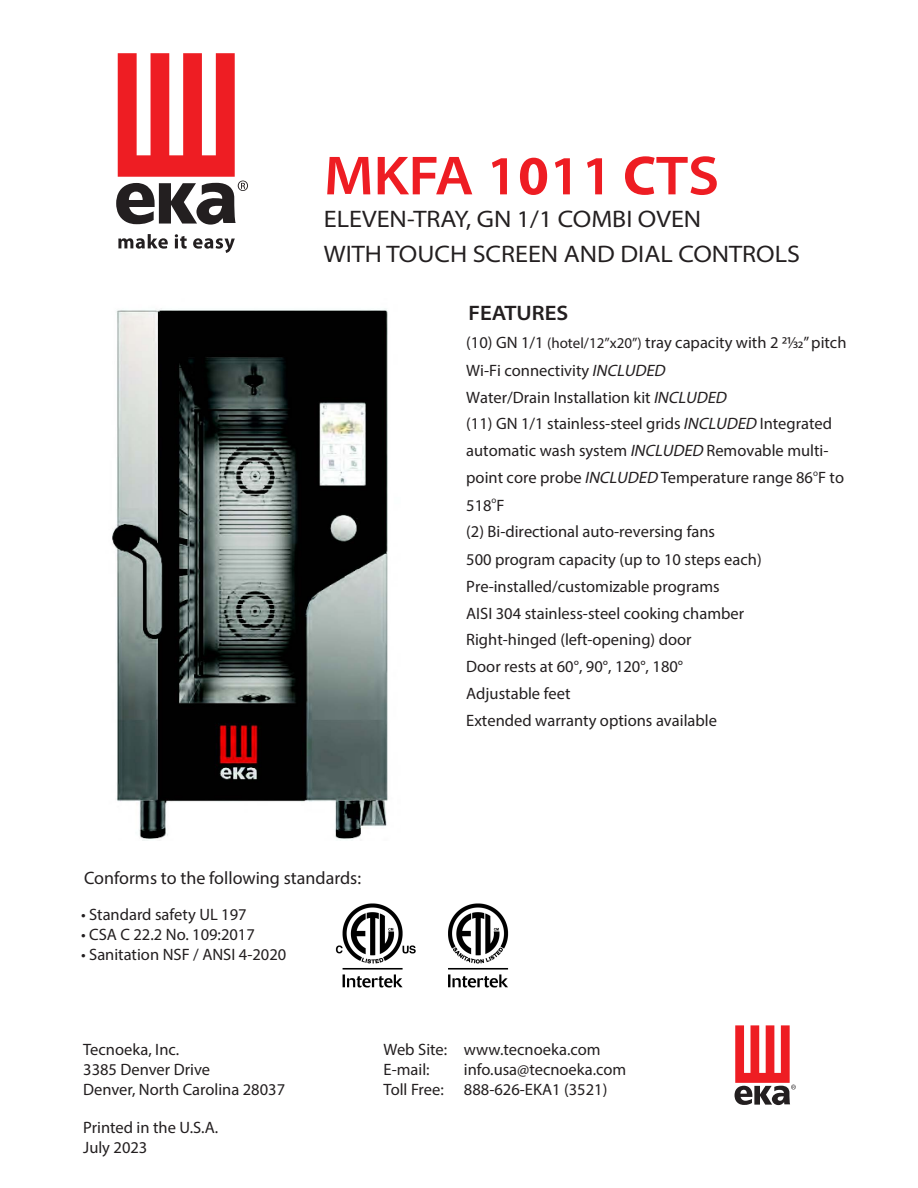
<style>
.page{position:relative;width:918px;height:1188px;background:#fff}
.page>*{position:absolute;margin:0;border:0;box-sizing:border-box;transform-origin:0 0}
.t1{font:600 semi-expanded 55.5px "Myriad Pro";color:#ee1d23}
.t2{font:semi-expanded 24px/34.5px "Myriad Pro";color:#231f20}
.t3{font:600 semi-expanded 21px "Myriad Pro";color:#231f20}
.t4{font:18px "Myriad Pro";color:#231f20}
.t5{font:16.5px/27px "Myriad Pro";color:#231f20}
.t6{font:9px "Myriad Pro";color:#231f20}
.s1{font-weight:700;font-stretch:normal}
.s2{font-size:15px}
.s3{font-style:italic}
</style>
<div class="page">
<svg style="left:116px;top:53px;width:132px;height:172px"></svg>
<svg style="left:118px;top:234px;width:50px;height:15px"></svg>
<svg style="left:175px;top:234px;width:12px;height:15px"></svg>
<svg style="left:193px;top:238px;width:42px;height:15px"></svg>
<svg style="left:735px;top:1025px;width:61px;height:80px"></svg>
<img style="left:335px;top:903px;width:174px;height:85px">
<img style="left:112px;top:308px;width:276px;height:531px">
<h1 class="t1" style="left:324px;top:140px;width:397px">MKFA 1<span class="s1">0</span>11 <span class="s1">C</span>TS</h1>
<h2 class="t2" style="left:324px;top:202px;width:478px">ELEVEN-TRAY, GN 1/1 COMBI OVEN<br>WITH TOUCH SCREEN AND DIAL CONTROLS</h2>
<p class="t3" style="left:468px;top:300px;width:102px">FEATURES</p>
<p class="t5" style="left:466px;top:329px;width:382px">(10) GN 1/1 <span class="s2">(hotel/12”x20”)</span> tray capacity with 2 21/32” pitch Wi-Fi connectivity <span class="s3">INCLUDED<br></span>Water/Drain Installation kit <span class="s3">INCLUDED<br></span>(11) GN 1/1 stainless-steel grids <span class="s3">INCLUDED</span>Integrated automatic wash system <span class="s3">INCLUDED</span>Removable multi&shy;point core probe <span class="s3">INCLUDED</span>Temperature range 86 F to</p>
<p class="t6" style="left:813px;top:467px;width:6px">o</p>
<p class="t4" style="left:84px;top:867px;width:279px">Conforms to the following standards:</p>
<p class="t5" style="left:81px;top:901px;width:167px">• Standard safety UL 197</p>
<p class="t5" style="left:81px;top:921px;width:175px">• CSA C 22.2 No. 109:2017</p>
<p class="t5" style="left:81px;top:940px;width:207px">• Sanitation NSF / ANSI 4-2020</p>
<p class="t6" style="left:492px;top:495px;width:6px">o</p>
<p class="t5" style="left:466px;top:518px;width:297px">(2) Bi-directional auto-reversing fans<br>500 program capacity (up to 10 steps each)<br>Pre-installed/customizable programs<br>AISI 304 stainless-steel cooking chamber Right-hinged (left-opening) door<br>Door rests at 60°, 90°, 120°, 180°<br>Adjustable feet<br>Extended warranty options available</p>
<p class="t5" style="left:466px;top:491px;width:40px">518 F</p>
<p class="t5" style="left:83px;top:1040px;width:203px;line-height:19.8px">Tecnoeka, Inc.<br>3385 Denver Drive<br>Denver, North Carolina 28037</p>
<p class="t5" style="left:384px;top:1040px;width:65px;line-height:19.8px">Web Site:<br>E-mail:<br>Toll Free:</p>
<p class="t5" style="left:464px;top:1040px;width:164px;line-height:19.8px">www.tecnoeka.com info.usa@tecnoeka.com<br>888-626-EKA1 (3521)</p>
<p class="t5" style="left:83px;top:1117px;width:136px;line-height:19.8px">Printed in the U.S.A.<br>July 2023</p>
</div>
